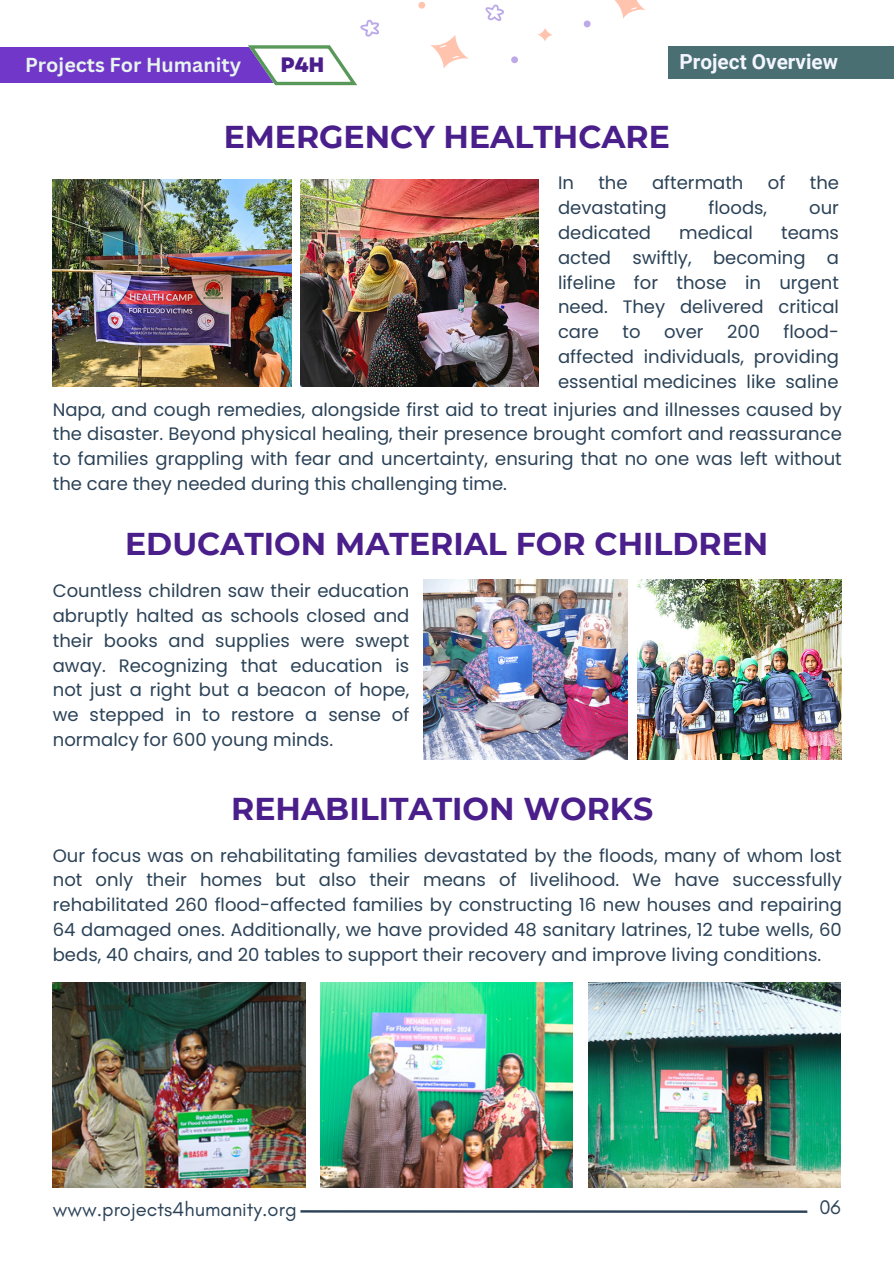
<style>
.page{position:relative;width:894px;height:1264px;background:#fff}
.page>*{position:absolute;margin:0;border:0;box-sizing:border-box;transform-origin:0 0}
.t1{font:700 31.5px "Montserrat";color:#4a1f8b}
.t2{font:800 20.85px "Garet";color:#4a1f8b}
.t3{font:700 20.7px "Roboto";color:#f3f5ff}
.t4{font:20.25px "Glacial Indifference";color:#2b4257}
.t5{font:19.95px "Glacial Indifference";color:#2b4257}
.t6{font:700 19.65px "Canva Sans";color:#e8f5ee}
.t7{font:18px/24.8px "Poppins";color:#2b4257;text-align:justify}
</style>
<div class="page">
<hr style="left:300px;top:1210px;width:507px;height:2px;background:#2b4257">
<div style="left:667px;top:47px;width:226px;height:32px;background:#4a6f73"></div>
<div style="left:0;top:47px;width:321px;height:36px;background:#7137c8"></div>
<svg style="left:248px;top:0;width:397px;height:85px"></svg>
<img style="left:423px;top:579px;width:204px;height:180px">
<img style="left:53px;top:982px;width:252px;height:205px">
<img style="left:320px;top:982px;width:252px;height:205px">
<img style="left:588px;top:982px;width:252px;height:205px">
<img style="left:637px;top:579px;width:204px;height:180px">
<img style="left:53px;top:179px;width:238px;height:207px">
<img style="left:300px;top:179px;width:238px;height:207px">
<h2 class="t6" style="left:25px;top:51px;width:217px">Projects For Humanity</h2>
<p class="t2" style="left:280px;top:50px;width:46px">P4H</p>
<p class="t3" style="left:679px;top:49px;width:160px">Project Overview</p>
<p class="t1" style="left:224px;top:117px;width:447px">EMERGENCY HEALTHCARE</p>
<h1 class="t7" style="left:558px;top:171px;width:17px">In</h1>
<h1 class="t7" style="left:598px;top:171px;width:31px">the</h1>
<h1 class="t7" style="left:652px;top:171px;width:93px">aftermath</h1>
<h1 class="t7" style="left:767px;top:171px;width:19px">of</h1>
<h1 class="t7" style="left:809px;top:171px;width:31px">the</h1>
<h1 class="t7" style="left:558px;top:195px;width:110px">devastating</h1>
<h1 class="t7" style="left:708px;top:195px;width:60px">floods,</h1>
<h1 class="t7" style="left:809px;top:195px;width:31px">our</h1>
<h1 class="t7" style="left:558px;top:220px;width:94px">dedicated</h1>
<h1 class="t7" style="left:679px;top:220px;width:75px">medical</h1>
<h1 class="t7" style="left:558px;top:220px;width:282px;text-indent:223px">teams acted swiftly, becoming a lifeline for those in urgent need. They delivered critical care</h1>
<h1 class="t7" style="left:558px;top:319px;width:282px;text-indent:225px">flood&shy;affected individuals, providing essential medicines like saline</h1>
<p class="t7" style="left:53px;top:397px;width:790px">Napa, and cough remedies, alongside first aid to treat injuries and illnesses caused by the disaster. Beyond physical healing, their presence brought comfort and reassurance to families grappling with fear and uncertainty, ensuring that no one was left without the care they needed during this challenging time.</p>
<h1 class="t7" style="left:622px;top:319px;width:20px">to</h1>
<h1 class="t7" style="left:664px;top:319px;width:41px">over</h1>
<h1 class="t7" style="left:726px;top:319px;width:34px">200</h1>
<p class="t1" style="left:125px;top:525px;width:644px">EDUCATION MATERIAL FOR CHILDREN</p>
<p class="t7" style="left:53px;top:578px;width:358px">Countless children saw their education abruptly halted as schools closed and their books and supplies were swept away. Recognizing that education is not just a right but a beacon of hope, we stepped in to restore a sense of normalcy for 600 young minds.</p>
<p class="t1" style="left:231px;top:789px;width:423px">REHABILITATION WORKS</p>
<p class="t7" style="left:53px;top:842px;width:790px">Our focus was on rehabilitating families devastated by the floods, many of whom lost not only their homes but also their means of livelihood. We have successfully rehabilitated 260 flood-affected families by constructing 16 new houses and repairing 64 damaged ones. Additionally, we have provided 48 sanitary latrines, 12 tube wells, 60 beds, 40 chairs, and 20 tables to support their recovery and improve living conditions.</p>
<p class="t4" style="left:53px;top:1196px;width:245px">www.projects4humanity.org</p>
<p class="t5" style="left:819px;top:1195px;width:23px">06</p>
</div>
